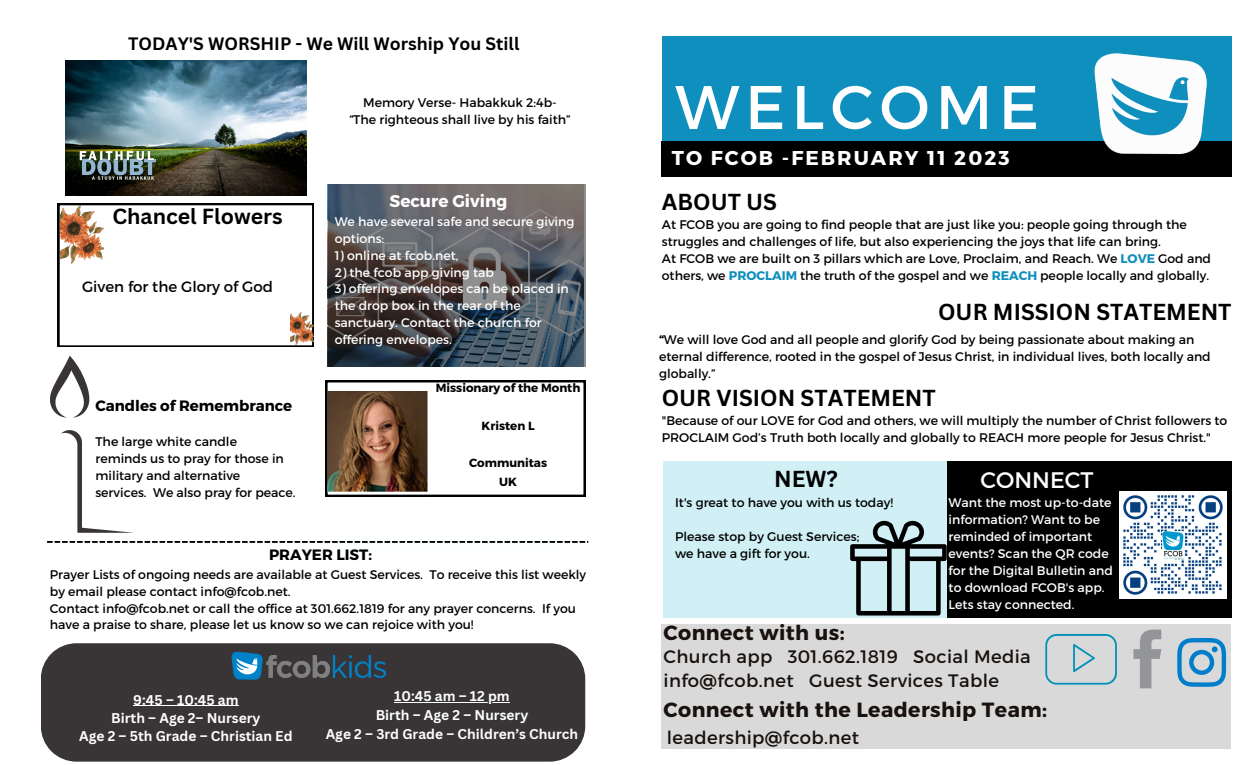
<style>
.page{position:relative;width:1260px;height:765px;background:#fff}
.page>*{position:absolute;margin:0;border:0;box-sizing:border-box;transform-origin:0 0}
.t1{font:61.5px "Montserrat";letter-spacing:.1em;color:#fff}
.t2{font:700 22.5px "Canva Sans";color:#000}
.t3{font:22.5px "Montserrat";color:#fff}
.t4{font:700 21.25px "Canva Sans";color:#000}
.t5{font:700 20.5px "Montserrat";letter-spacing:.02em;color:#18110e}
.t6{font:700 20px "Montserrat";letter-spacing:.1em;color:#fff}
.t7{font:18px/24.4px "Montserrat";letter-spacing:.02em;color:#18110e}
.t8{font:700 17.5px "Canva Sans";color:#000}
.t9{font:700 16.88px "Montserrat";color:#fff}
.t10{font:700 15px "Montserrat";color:#000}
.t11{font:15px "Montserrat";color:#000}
.t12{font:700 13.75px "Canva Sans";color:#feffff}
.t13{font:700 13.75px "Canva Sans";color:#fff}
.t14{font:12.5px/16.9px "Montserrat";color:#000}
.t15{font:12.5px/16.9px "Montserrat";color:#fff}
.t16{font:700 11.88px "Montserrat";color:#000}
.s1{font-weight:700;color:#0e8fbd}
.s2{font-weight:700}
</style>
<div class="page">
<div style="left:662px;top:36px;width:570px;height:140px;background:#0e8fbd"></div>
<div style="left:662px;top:141px;width:570px;height:35px;background:#000"></div>
<div style="left:664px;top:462px;width:284px;height:156px;background:#d1f0f6"></div>
<div style="left:947px;top:462px;width:285px;height:156px;background:#000"></div>
<img style="left:1120px;top:492px;width:107px;height:106px">
<img style="left:1094px;top:54px;width:113px;height:101px">
<svg style="left:50px;top:356px;width:39px;height:62px"></svg>
<svg style="left:61px;top:430px;width:73px;height:103px"></svg>
<div style="left:662px;top:624px;width:569px;height:125px;background:#d9d9d9"></div>
<svg style="left:1133px;top:630px;width:28px;height:58px"></svg>
<svg style="left:1177px;top:638px;width:49px;height:49px"></svg>
<svg style="left:328px;top:184px;width:257px;height:183px;background:#525459"></svg>
<svg style="left:1045px;top:634px;width:72px;height:51px"></svg>
<svg style="left:58px;top:203px;width:256px;height:144px"></svg>
<img style="left:61px;top:206px;width:42px;height:58px">
<img style="left:290px;top:312px;width:24px;height:33px">
<svg style="left:326px;top:381px;width:259px;height:116px"></svg>
<svg style="left:47px;top:541px;width:541px;height:2px"></svg>
<div style="left:41px;top:643px;width:544px;height:119px;background:#393536"></div>
<img style="left:220px;top:646px;width:235px;height:43px">
<img style="left:66px;top:61px;width:241px;height:135px">
<svg style="left:850px;top:521px;width:97px;height:95px"></svg>
<img style="left:328px;top:392px;width:102px;height:105px">
<hr style="left:133px;top:705px;width:105px;height:1px;background:#fff">
<hr style="left:394px;top:702px;width:116px;height:1px;background:#feffff">
<p class="t8" style="left:128px;top:32px;width:393px">TODAY'S WORSHIP - We Will Worship You Still</p>
<p class="t4" style="left:112px;top:201px;width:172px">Chancel Flowers</p>
<p class="t11" style="left:82px;top:277px;width:193px">Given for the Glory of God</p>
<h3 class="t10" style="left:95px;top:396px;width:198px">Candles of Remembrance</h3>
<p class="t14" style="left:95px;top:433px;width:143px">The large white candle</p>
<p class="t14" style="left:95px;top:450px;width:190px">reminds us to pray for those in</p>
<p class="t14" style="left:95px;top:467px;width:146px">military and alternative</p>
<p class="t14" style="left:95px;top:483px;width:202px">services. We also pray for peace.</p>
<p class="t14" style="left:363px;top:94px;width:195px">Memory Verse- Habakkuk 2:4b-</p>
<p class="t14" style="left:350px;top:111px;width:222px">“The righteous shall live by his faith”</p>
<p class="t9" style="left:389px;top:190px;width:119px">Secure Giving</p>
<p class="t15" style="left:335px;top:212px;width:241px">We have several safe and secure giving options:</p>
<p class="t15" style="left:335px;top:246px;width:125px">1) online at fcob.net,</p>
<h1 class="t15" style="left:335px;top:263px;width:161px">2) the fcob app giving tab</h1>
<h4 class="t15" style="left:335px;top:280px;width:236px">3) offering envelopes can be placed in the drop box in the rear of the sanctuary. Contact the church for offering envelopes.</h4>
<p class="t16" style="left:436px;top:381px;width:146px">Missionary of the Month</p>
<p class="t16" style="left:482px;top:418px;width:55px">Kristen L</p>
<p class="t16" style="left:469px;top:456px;width:80px">Communitas</p>
<p class="t16" style="left:499px;top:474px;width:19px">UK</p>
<h2 class="t10" style="left:269px;top:545px;width:104px">PRAYER LIST:</h2>
<p class="t14" style="left:50px;top:565px;width:538px">Prayer Lists of ongoing needs are available at Guest Services. To receive this list weekly by email please contact info@fcob.net.</p>
<p class="t14" style="left:50px;top:599px;width:528px">Contact info@fcob.net or call the office at 301.662.1819 for any prayer concerns. If you have a praise to share, please let us know so we can rejoice with you!</p>
<p class="t13" style="left:133px;top:690px;width:107px">9:45 – 10:45 am</p>
<p class="t13" style="left:111px;top:708px;width:151px">Birth – Age 2– Nursery</p>
<p class="t13" style="left:79px;top:726px;width:215px">Age 2 – 5th Grade – Christian Ed</p>
<p class="t12" style="left:394px;top:687px;width:117px">10:45 am – 12 pm</p>
<p class="t12" style="left:376px;top:705px;width:154px">Birth – Age 2 – Nursery</p>
<p class="t12" style="left:326px;top:724px;width:254px">Age 2 – 3rd Grade – Children’s Church</p>
<p class="t1" style="left:675px;top:67px;width:365px">WELCOME</p>
<p class="t6" style="left:672px;top:145px;width:339px">TO FCOB -FEBRUARY 11 2023</p>
<p class="t2" style="left:662px;top:186px;width:117px">ABOUT US</p>
<p class="t14" style="left:662px;top:216px;width:526px">At FCOB you are going to find people that are just like you: people going through the struggles and challenges of life, but also experiencing the joys that life can bring.</p>
<p class="t14" style="left:662px;top:249px;width:551px">At FCOB we are built on 3 pillars which are Love, Proclaim, and Reach. We <span class="s1">LOVE</span> God and others, we <span class="s1">PROCLAIM</span> the truth of the gospel and we <span class="s1">REACH</span> people locally and globally.</p>
<p class="t2" style="left:938px;top:296px;width:295px">OUR MISSION STATEMENT</p>
<p class="t14" style="left:659px;top:331px;width:553px"><span class="s2">“</span>We will love God and all people and glorify God by being passionate about making an eternal difference, rooted in the gospel of Jesus Christ, in individual lives, both locally and globally.”</p>
<p class="t2" style="left:662px;top:382px;width:276px">OUR VISION STATEMENT</p>
<p class="t14" style="left:662px;top:412px;width:567px">"Because of our LOVE for God and others, we will multiply the number of Christ followers to<br>PROCLAIM God’s Truth both locally and globally to REACH more people for Jesus Christ."</p>
<p class="t2" style="left:774px;top:463px;width:65px">NEW?</p>
<p class="t14" style="left:675px;top:494px;width:219px">It's great to have you with us today!</p>
<p class="t14" style="left:675px;top:528px;width:186px">Please stop by Guest Services;</p>
<p class="t14" style="left:675px;top:545px;width:136px">we have a gift for you.</p>
<p class="t3" style="left:981px;top:465px;width:114px">CONNECT</p>
<p class="t15" style="left:949px;top:494px;width:166px">Want the most up-to-date information? Want to be reminded of important events? Scan the QR code for the Digital Bulletin and to download FCOB's app.</p>
<p class="t15" style="left:949px;top:595px;width:127px">Lets stay connected.</p>
<h2 class="t5" style="left:664px;top:619px;width:183px">Connect with us:</h2>
<p class="t7" style="left:664px;top:643px;width:369px">Church app 301.662.1819 Social Media info@fcob.net Guest Services Table</p>
<h2 class="t5" style="left:664px;top:697px;width:385px">Connect with the Leadership Team:</h2>
<p class="t7" style="left:667px;top:724px;width:194px">leadership@fcob.net</p>
</div>
